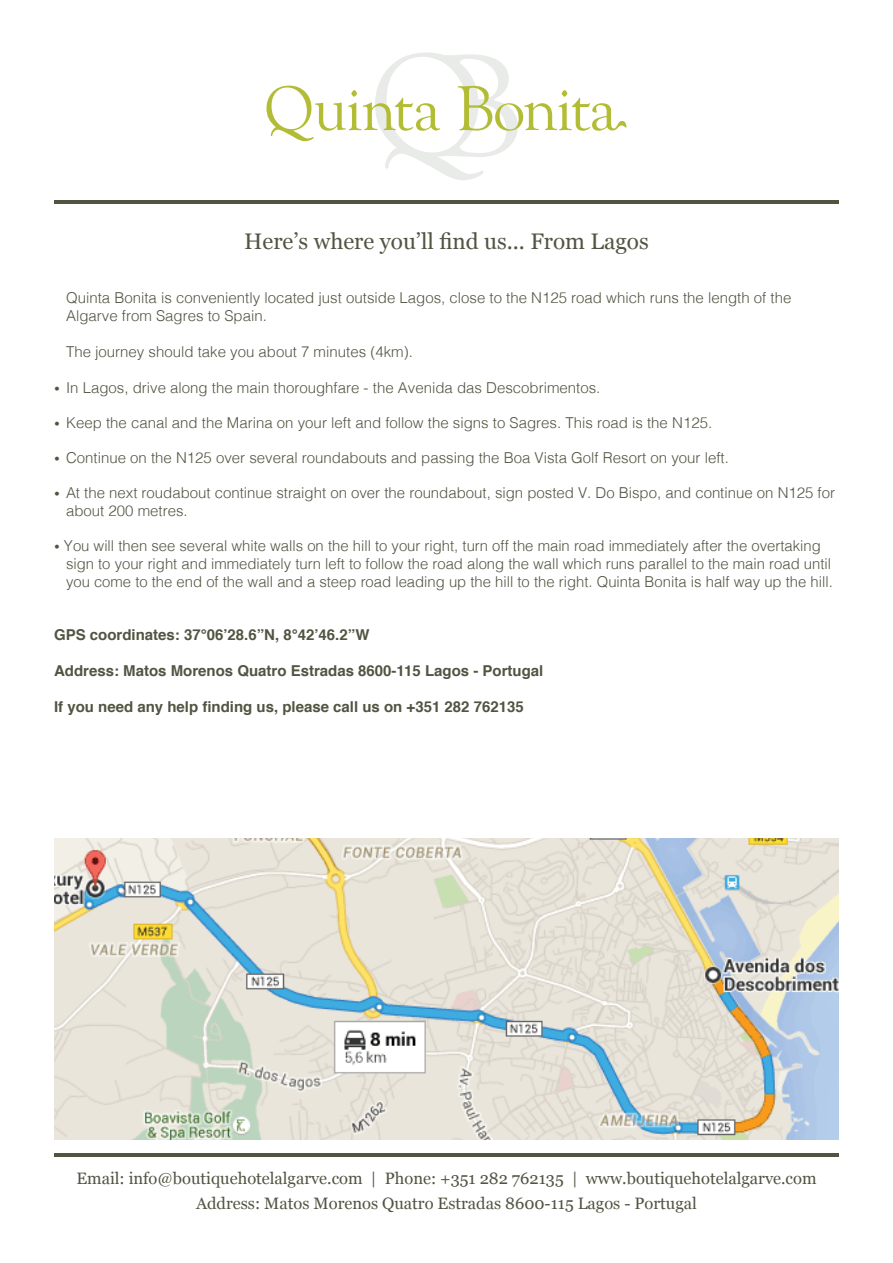
<style>
.page{position:relative;width:893px;height:1263px;background:#fff}
.page>*{position:absolute;margin:0;border:0;box-sizing:border-box;transform-origin:0 0}
.t1{font:22.5px "Georgia";color:#525442}
.t2{font:16.5px/25.5px "Georgia";color:#525442;text-align:center}
.t3{font:300 15px/18px "Helvetica";color:#525442}
.t4{font:700 15px "Helvetica";color:#525442}
.s1{font-family:"Museo Sans 100";font-weight:400}
</style>
<div class="page">
<svg style="left:266px;top:52px;width:361px;height:128px"></svg>
<hr style="left:54px;top:201px;width:785px;height:3px;background:#525442">
<hr style="left:54px;top:1153px;width:785px;height:3px;background:#525442">
<img style="left:54px;top:839px;width:785px;height:301px">
<h1 class="t1" style="left:244px;top:224px;width:406px">Here’s where you’ll find us... From Lagos</h1>
<p class="t3" style="left:66px;top:287px;width:727px">Quinta Bonita is conveniently located just outside Lagos, close to the N125 road which runs the length of the<br>Algarve from Sagres to Spain.</p>
<p class="t3" style="left:66px;top:341px;width:348px">The journey should take you about 7 minutes (4km).</p>
<p class="t3" style="left:54px;top:377px;width:548px"><span class="s1">•</span> In Lagos, drive along the main thoroughfare - the Avenida das Descobrimentos.</p>
<p class="t3" style="left:54px;top:412px;width:660px"><span class="s1">•</span> Keep the canal and the Marina on your left and follow the signs to Sagres. This road is the N125.</p>
<p class="t3" style="left:54px;top:447px;width:676px"><span class="s1">•</span> Continue on the N125 over several roundabouts and passing the Boa Vista Golf Resort on your left.</p>
<p class="t3" style="left:66px;top:482px;width:771px;text-indent:-12px"><span class="s1">•</span> At the next roudabout continue straight on over the roundabout, sign posted V. Do Bispo, and continue on N125 for about 200 metres.</p>
<p class="t3" style="left:66px;top:535px;width:768px;text-indent:-12px"><span class="s1">•</span> You will then see several white walls on the hill to your right, turn off the main road immediately after the overtaking sign to your right and immediately turn left to follow the road along the wall which runs parallel to the main road until you come to the end of the wall and a steep road leading up the hill to the right. Quinta Bonita is half way up the hill.</p>
<p class="t4" style="left:54px;top:622px;width:317px">GPS coordinates: 37°06’28.6”N, 8°42’46.2”W</p>
<p class="t4" style="left:54px;top:658px;width:491px">Address: Matos Morenos Quatro Estradas 8600-115 Lagos - Portugal</p>
<p class="t4" style="left:54px;top:694px;width:471px">If you need any help finding us, please call us on +351 282 762135</p>
<p class="t2" style="left:76px;top:1164px;width:742px">Email: info@boutiquehotelalgarve.com | Phone: +351 282 762135 | www.boutiquehotelalgarve.com<br>Address: Matos Morenos Quatro Estradas 8600-115 Lagos - Portugal</p>
</div>
